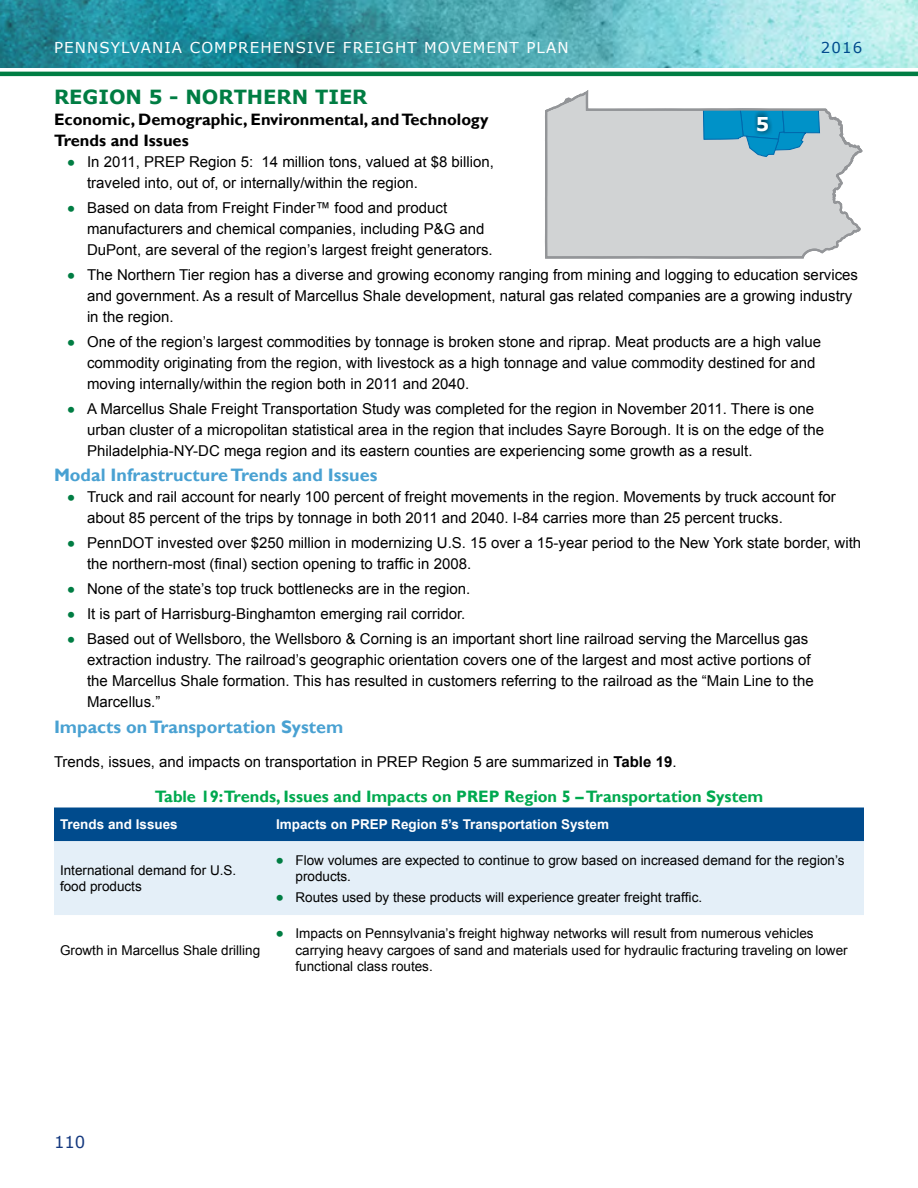
<style>
.page{position:relative;width:918px;height:1188px;background:#fff}
.page>*{position:absolute;margin:0;border:0;box-sizing:border-box;transform-origin:0 0}
.t1{font:700 19.5px "Verdana";color:#007d43}
.t2{font:700 19.05px "Verdana";color:#fff}
.t3{font:700 18px "Gill Sans";color:#49a1d2}
.t4{font:700 16.5px "Gill Sans";color:#00a94f}
.t5{font:700 16.5px/21px "Gill Sans";color:#000}
.t6{font:16.5px "Verdana";color:#15397f}
.t7{font:15px/21px "Arial";color:#000}
.t8{font:15px "Verdana";letter-spacing:.075em;color:#fff}
.t9{font:15px "Verdana";color:#004b8d}
.t10{font:13.5px/16.5px "Arial";color:#000}
.t11{font:700 13.5px "Arial";color:#fff}
.s1{font-family:"Gill Sans";font-weight:700;font-size:21px;color:#007d43}
.s2{font-weight:700}
</style>
<div class="page">
<img style="left:0;top:0;width:918px;height:68px">
<hr style="left:0;top:72px;width:918px;height:4px;background:#007d43">
<div style="left:54px;top:808px;width:810px;height:33px;background:#004b8d"></div>
<div style="left:54px;top:841px;width:810px;height:74px;background:#e4eff8"></div>
<svg style="left:545px;top:90px;width:318px;height:169px"></svg>
<p class="t8" style="left:54px;top:38px;width:516px">PENNSYLVANIA COMPREHENSIVE FREIGHT MOVEMENT PLAN</p>
<p class="t9" style="left:821px;top:38px;width:43px">2016</p>
<h1 class="t1" style="left:54px;top:83px;width:315px">REGION 5 - NORTHERN TIER</h1>
<p class="t5" style="left:54px;top:109px;width:436px">Economic, Demographic, Environmental, and Technology<br>Trends and Issues</p>
<p class="t7" style="left:87px;top:151px;width:409px;text-indent:-20px"><span class="s1">•</span> In 2011, PREP Region 5: 14 million tons, valued at $8 billion, traveled into, out of, or internally/within the region.</p>
<p class="t7" style="left:87px;top:197px;width:407px;text-indent:-20px"><span class="s1">•</span> Based on data from Freight Finder™ food and product manufacturers and chemical companies, including P&amp;G and<br>DuPont, are several of the region’s largest freight generators.</p>
<p class="t7" style="left:87px;top:265px;width:773px;text-indent:-20px"><span class="s1">•</span> The Northern Tier region has a diverse and growing economy ranging from mining and logging to education services and government. As a result of Marcellus Shale development, natural gas related companies are a growing industry in the region.</p>
<p class="t7" style="left:87px;top:332px;width:736px;text-indent:-20px"><span class="s1">•</span> One of the region’s largest commodities by tonnage is broken stone and riprap. Meat products are a high value commodity originating from the region, with livestock as a high tonnage and value commodity destined for and moving internally/within the region both in 2011 and 2040.</p>
<p class="t7" style="left:87px;top:399px;width:739px;text-indent:-20px"><span class="s1">•</span> A Marcellus Shale Freight Transportation Study was completed for the region in November 2011. There is one urban cluster of a micropolitan statistical area in the region that includes Sayre Borough. It is on the edge of the<br>Philadelphia-NY-DC mega region and its eastern counties are experiencing some growth as a result.</p>
<p class="t3" style="left:54px;top:464px;width:325px">Modal Infrastructure Trends and Issues</p>
<p class="t7" style="left:87px;top:487px;width:750px;text-indent:-20px"><span class="s1">•</span> Truck and rail account for nearly 100 percent of freight movements in the region. Movements by truck account for about 85 percent of the trips by tonnage in both 2011 and 2040. I-84 carries more than 25 percent trucks.</p>
<p class="t7" style="left:87px;top:533px;width:776px;text-indent:-20px"><span class="s1">•</span> PennDOT invested over $250 million in modernizing U.S. 15 over a 15-year period to the New York state border, with the northern-most (final) section opening to traffic in 2008.</p>
<p class="t7" style="left:68px;top:579px;width:404px"><span class="s1">•</span> None of the state’s top truck bottlenecks are in the region.</p>
<p class="t7" style="left:68px;top:604px;width:399px"><span class="s1">•</span> It is part of Harrisburg-Binghamton emerging rail corridor.</p>
<p class="t7" style="left:87px;top:629px;width:728px;text-indent:-20px"><span class="s1">•</span> Based out of Wellsboro, the Wellsboro &amp; Corning is an important short line railroad serving the Marcellus gas extraction industry. The railroad’s geographic orientation covers one of the largest and most active portions of the Marcellus Shale formation. This has resulted in customers referring to the railroad as the “Main Line to the Marcellus.”</p>
<p class="t3" style="left:54px;top:716px;width:291px">Impacts on Transportation System</p>
<p class="t7" style="left:54px;top:751px;width:624px">Trends, issues, and impacts on transportation in PREP Region 5 are summarized in <span class="s2">Table 19</span>.</p>
<p class="t4" style="left:155px;top:786px;width:610px">Table 19:Trends, Issues and Impacts on PREP Region 5 – Transportation System</p>
<p class="t11" style="left:60px;top:816px;width:119px">Trends and Issues</p>
<p class="t11" style="left:276px;top:816px;width:335px">Impacts on PREP Region 5’s Transportation System</p>
<p class="t10" style="left:60px;top:862px;width:178px">International demand for U.S. food products</p>
<p class="t10" style="left:296px;top:852px;width:551px;text-indent:-20px"><span class="s1">•</span> Flow volumes are expected to continue to grow based on increased demand for the region’s products.</p>
<p class="t10" style="left:276px;top:889px;width:428px"><span class="s1">•</span> Routes used by these products will experience greater freight traffic.</p>
<p class="t2" style="left:756px;top:111px;width:15px">5</p>
<p class="t10" style="left:60px;top:942px;width:202px">Growth in Marcellus Shale drilling</p>
<p class="t10" style="left:296px;top:926px;width:554px;text-indent:-20px"><span class="s1">•</span> Impacts on Pennsylvania’s freight highway networks will result from numerous vehicles carrying heavy cargoes of sand and materials used for hydraulic fracturing traveling on lower functional class routes.</p>
<p class="t6" style="left:54px;top:1130px;width:33px">110</p>
</div>
